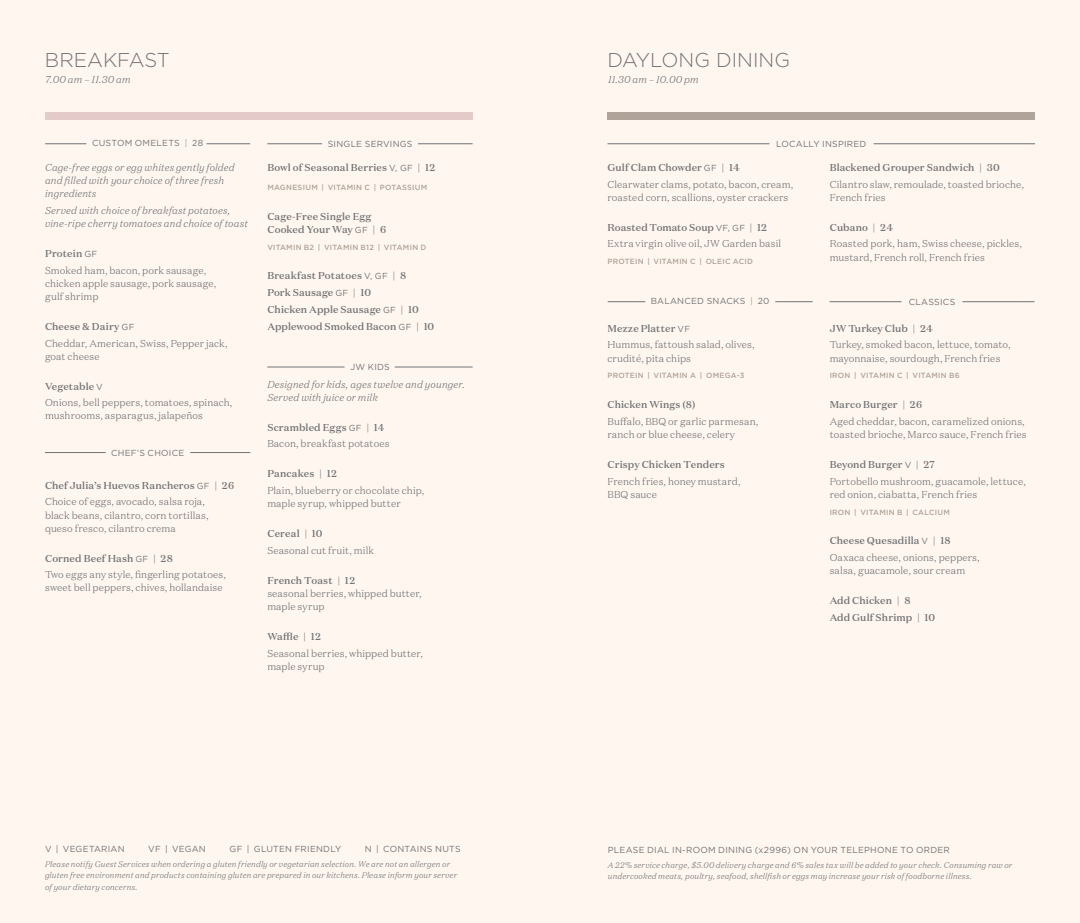
<style>
.page{position:relative;width:1080px;height:923px;background:#fff}
.page>*{position:absolute;margin:0;border:0;box-sizing:border-box;transform-origin:0 0}
.t1{font:300 20px "Gotham";color:#717375}
.t2{font:300 10px/13.1px "Domaine Text";letter-spacing:.01em;color:#717375}
.t3{font:500 10px/13.1px "Domaine Text";letter-spacing:.01em;color:#717375}
.t4{font:italic 300 10px/13.1px "Domaine Text";letter-spacing:.01em;color:#717375}
.t5{font:8.75px "Gotham";letter-spacing:.03em;color:#717375}
.t6{font:italic 300 8.12px/11.2px "Domaine Text";letter-spacing:.02em;color:#717375}
.t7{font:500 7.5px "Gotham";letter-spacing:.03em;color:#b0a399}
.s1{font-weight:300}
.s2{font-family:"Gotham";font-weight:400;font-size:8.75px}
.s3{font-weight:500}
</style>
<div class="page">
<div style="left:0;top:0;width:1080px;height:922px;background:#fff6ef"></div>
<div style="left:45px;top:112px;width:428px;height:8px;background:#e4cbca"></div>
<hr style="left:207px;top:143px;width:43px;height:1px;background:#717375">
<hr style="left:45px;top:143px;width:41px;height:1px;background:#717375">
<hr style="left:267px;top:367px;width:78px;height:1px;background:#717375">
<hr style="left:395px;top:367px;width:78px;height:1px;background:#717375">
<hr style="left:267px;top:143px;width:55px;height:1px;background:#717375">
<hr style="left:418px;top:143px;width:55px;height:1px;background:#717375">
<hr style="left:45px;top:452px;width:61px;height:1px;background:#717375">
<hr style="left:190px;top:452px;width:60px;height:1px;background:#717375">
<hr style="left:874px;top:143px;width:161px;height:1px;background:#717375">
<hr style="left:607px;top:143px;width:163px;height:1px;background:#717375">
<hr style="left:962px;top:301px;width:73px;height:1px;background:#717375">
<hr style="left:830px;top:301px;width:72px;height:1px;background:#717375">
<div style="left:608px;top:112px;width:427px;height:8px;background:#b0a399"></div>
<hr style="left:775px;top:301px;width:38px;height:1px;background:#717375">
<hr style="left:608px;top:301px;width:37px;height:1px;background:#717375">
<p class="t1" style="left:45px;top:47px;width:126px">BREAKFAST</p>
<p class="t4" style="left:46px;top:73px;width:87px">7.00 am – 11.30 am</p>
<p class="t5" style="left:92px;top:137px;width:113px">CUSTOM OMELETS <span class="s1">|</span> 28</p>
<p class="t4" style="left:45px;top:161px;width:191px">Cage-free eggs or egg whites gently folded and filled with your choice of three fresh ingredients</p>
<p class="t4" style="left:45px;top:204px;width:204px">Served with choice of breakfast potatoes, vine-ripe cherry tomatoes and choice of toast</p>
<p class="t3" style="left:45px;top:247px;width:54px">Protein <span class="s2">GF</span></p>
<p class="t2" style="left:45px;top:263px;width:173px">Smoked ham, bacon, pork sausage, chicken apple sausage, pork sausage, gulf shrimp</p>
<p class="t3" style="left:45px;top:319px;width:91px">Cheese &amp; Dairy <span class="s2">GF</span></p>
<p class="t2" style="left:45px;top:336px;width:184px">Cheddar, American, Swiss, Pepper jack, goat cheese</p>
<p class="t3" style="left:45px;top:379px;width:59px">Vegetable <span class="s2">V</span></p>
<p class="t2" style="left:45px;top:396px;width:189px">Onions, bell peppers, tomatoes, spinach, mushrooms, asparagus, jalapeños</p>
<p class="t5" style="left:111px;top:447px;width:75px">CHEF’S CHOICE</p>
<p class="t3" style="left:45px;top:478px;width:191px">Chef Julia’s Huevos Rancheros <span class="s2">GF</span> | 26</p>
<p class="t2" style="left:45px;top:495px;width:165px">Choice of eggs, avocado, salsa roja, black beans, cilantro, corn tortillas, queso fresco, cilantro crema</p>
<p class="t3" style="left:45px;top:551px;width:129px">Corned Beef Hash <span class="s2">GF</span> | 28</p>
<p class="t2" style="left:45px;top:568px;width:182px">Two eggs any style, fingerling potatoes, sweet bell peppers, chives, hollandaise</p>
<p class="t5" style="left:328px;top:138px;width:86px">SINGLE SERVINGS</p>
<p class="t3" style="left:267px;top:161px;width:170px">Bowl of Seasonal Berries <span class="s2">V, GF</span> | 12</p>
<p class="t7" style="left:267px;top:182px;width:162px">MAGNESIUM | VITAMIN C | POTASSIUM</p>
<p class="t3" style="left:267px;top:209px;width:120px">Cage-Free Single Egg<br>Cooked Your Way <span class="s2">GF</span> | 6</p>
<p class="t7" style="left:267px;top:242px;width:161px">VITAMIN B2 | VITAMIN B12 | VITAMIN D</p>
<p class="t3" style="left:267px;top:269px;width:141px">Breakfast Potatoes <span class="s2">V, GF</span> | 8</p>
<p class="t3" style="left:267px;top:286px;width:105px">Pork Sausage <span class="s2">GF</span> | 10</p>
<p class="t3" style="left:267px;top:302px;width:153px">Chicken Apple Sausage <span class="s2">GF</span> | 10</p>
<p class="t3" style="left:267px;top:319px;width:168px">Applewood Smoked Bacon <span class="s2">GF</span> | 10</p>
<p class="t5" style="left:350px;top:361px;width:41px">JW KIDS</p>
<p class="t4" style="left:267px;top:377px;width:199px">Designed for kids, ages twelve and younger.<br>Served with juice or milk</p>
<p class="t3" style="left:267px;top:420px;width:119px">Scrambled Eggs <span class="s2">GF</span> | 14</p>
<p class="t2" style="left:267px;top:437px;width:124px">Bacon, breakfast potatoes</p>
<p class="t3" style="left:267px;top:467px;width:71px">Pancakes | 12</p>
<p class="t2" style="left:267px;top:484px;width:158px">Plain, blueberry or chocolate chip, maple syrup, whipped butter</p>
<p class="t3" style="left:267px;top:527px;width:57px">Cereal | 10</p>
<p class="t2" style="left:267px;top:543px;width:108px">Seasonal cut fruit, milk</p>
<p class="t2" style="left:267px;top:573px;width:156px"><span class="s3">French Toast | 12<br></span>seasonal berries, whipped butter, maple syrup</p>
<p class="t3" style="left:267px;top:629px;width:55px">Waffle | 12</p>
<p class="t2" style="left:267px;top:646px;width:157px">Seasonal berries, whipped butter, maple syrup</p>
<p class="t5" style="left:45px;top:843px;width:81px">V | VEGETARIAN</p>
<p class="t5" style="left:148px;top:843px;width:59px">VF | VEGAN</p>
<p class="t5" style="left:230px;top:843px;width:113px">GF | GLUTEN FRIENDLY</p>
<p class="t5" style="left:365px;top:843px;width:97px">N | CONTAINS NUTS</p>
<p class="t6" style="left:45px;top:858px;width:414px">Please notify Guest Services when ordering a gluten friendly or vegetarian selection. We are not an allergen or gluten free environment and products containing gluten are prepared in our kitchens. Please inform your server of your dietary concerns.</p>
<p class="t1" style="left:607px;top:47px;width:184px">DAYLONG DINING</p>
<p class="t4" style="left:608px;top:73px;width:92px">11.30 am – 10.00 pm</p>
<p class="t5" style="left:776px;top:138px;width:92px">LOCALLY INSPIRED</p>
<p class="t3" style="left:608px;top:161px;width:134px">Gulf Clam Chowder <span class="s2">GF</span> | 14</p>
<p class="t2" style="left:608px;top:177px;width:187px">Clearwater clams, potato, bacon, cream, roasted corn, scallions, oyster crackers</p>
<p class="t3" style="left:608px;top:220px;width:161px">Roasted Tomato Soup <span class="s2">VF, GF</span> | 12</p>
<p class="t2" style="left:608px;top:237px;width:175px">Extra virgin olive oil, JW Garden basil</p>
<p class="t7" style="left:608px;top:257px;width:147px">PROTEIN | VITAMIN C | OLEIC ACID</p>
<p class="t5" style="left:651px;top:296px;width:120px">BALANCED SNACKS <span class="s1">|</span> 20</p>
<p class="t3" style="left:608px;top:321px;width:84px">Mezze Platter <span class="s2">VF</span></p>
<p class="t2" style="left:608px;top:338px;width:149px">Hummus, fattoush salad, olives, crudité, pita chips</p>
<p class="t7" style="left:608px;top:371px;width:139px">PROTEIN | VITAMIN A | OMEGA-3</p>
<p class="t3" style="left:608px;top:398px;width:90px">Chicken Wings (8)</p>
<p class="t2" style="left:608px;top:414px;width:152px">Buffalo, BBQ or garlic parmesan, ranch or blue cheese, celery</p>
<p class="t3" style="left:608px;top:457px;width:119px">Crispy Chicken Tenders</p>
<p class="t2" style="left:608px;top:474px;width:134px">French fries, honey mustard,<br>BBQ sauce</p>
<p class="t3" style="left:830px;top:161px;width:172px">Blackened Grouper Sandwich | 30</p>
<p class="t2" style="left:830px;top:177px;width:196px">Cilantro slaw, remoulade, toasted brioche,<br>French fries</p>
<p class="t3" style="left:830px;top:220px;width:65px">Cubano | 24</p>
<p class="t2" style="left:830px;top:237px;width:194px">Roasted pork, ham, Swiss cheese, pickles, mustard, French roll, French fries</p>
<p class="t5" style="left:909px;top:296px;width:48px">CLASSICS</p>
<p class="t3" style="left:830px;top:321px;width:105px">JW Turkey Club | 24</p>
<p class="t2" style="left:830px;top:338px;width:183px">Turkey, smoked bacon, lettuce, tomato, mayonnaise, sourdough, French fries</p>
<p class="t7" style="left:830px;top:371px;width:132px">IRON | VITAMIN C | VITAMIN B6</p>
<p class="t3" style="left:830px;top:398px;width:94px">Marco Burger | 26</p>
<p class="t2" style="left:830px;top:414px;width:198px">Aged cheddar, bacon, caramelized onions, toasted brioche, Marco sauce, French fries</p>
<p class="t3" style="left:830px;top:457px;width:107px">Beyond Burger <span class="s2">V</span> | 27</p>
<p class="t2" style="left:830px;top:474px;width:198px">Portobello mushroom, guacamole, lettuce, red onion, ciabatta, French fries</p>
<p class="t7" style="left:830px;top:507px;width:122px">IRON | VITAMIN B | CALCIUM</p>
<p class="t3" style="left:830px;top:534px;width:122px">Cheese Quesadilla <span class="s2">V</span> | 18</p>
<p class="t2" style="left:830px;top:551px;width:152px">Oaxaca cheese, onions, peppers, salsa, guacamole, sour cream</p>
<p class="t3" style="left:830px;top:594px;width:82px">Add Chicken | 8</p>
<p class="t3" style="left:830px;top:610px;width:107px">Add Gulf Shrimp | 10</p>
<p class="t5" style="left:608px;top:844px;width:344px">PLEASE DIAL IN-ROOM DINING (x2996) ON YOUR TELEPHONE TO ORDER</p>
<p class="t6" style="left:608px;top:859px;width:406px">A 22% service charge, $5.00 delivery charge and 6% sales tax will be added to your check. Consuming raw or undercooked meats, poultry, seafood, shellfish or eggs may increase your risk of foodborne illness.</p>
</div>
